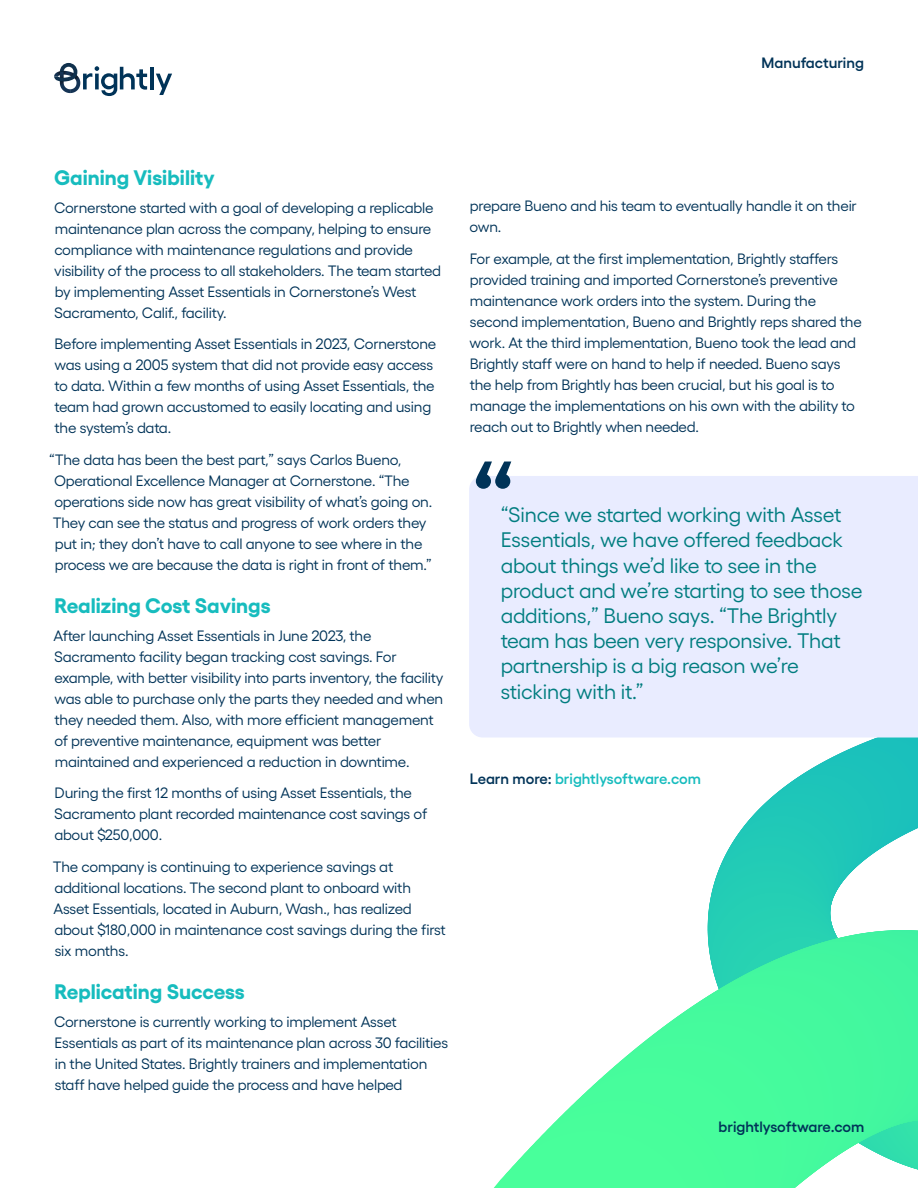
<style>
.page{position:relative;width:918px;height:1188px;background:#fff}
.page>*{position:absolute;margin:0;border:0;box-sizing:border-box;transform-origin:0 0}
.t1{font:700 90px "Yellix";color:#003358}
.t2{font:21px/25.2px "Yellix";letter-spacing:-.01em;color:#017d80}
.t3{font:700 21px "Yellix";color:#17bcbe}
.t4{font:15px/21px "Yellix";letter-spacing:-.015em;color:#003358}
.t5{font:600 15px "Yellix";color:#003358}
.t6{font:600 15px "Yellix";color:#17bcbe}
.s1{color:#003358}
</style>
<div class="page">
<svg style="left:493px;top:738px;width:425px;height:450px"></svg>
<svg style="left:83px;top:66px;width:64px;height:30px"></svg>
<hr style="left:150px;top:67px;width:4px;height:22px;background:#003358">
<svg style="left:156px;top:74px;width:16px;height:21px"></svg>
<svg style="left:54px;top:63px;width:23px;height:30px"></svg>
<div style="left:469px;top:476px;width:449px;height:262px;background:#e9ecff"></div>
<p class="t5" style="left:762px;top:51px;width:104px">Manufacturing</p>
<h2 class="t3" style="left:54px;top:161px;width:162px">Gaining Visibility</h2>
<p class="t4" style="left:54px;top:195px;width:389px">Cornerstone started with a goal of developing a replicable maintenance plan across the company, helping to ensure compliance with maintenance regulations and provide visibility of the process to all stakeholders. The team started by implementing Asset Essentials in Cornerstone’s West Sacramento, Calif., facility.</p>
<p class="t4" style="left:55px;top:332px;width:383px">Before implementing Asset Essentials in 2023, Cornerstone was using a 2005 system that did not provide easy access to data. Within a few months of using Asset Essentials, the team had grown accustomed to easily locating and using the system’s data.</p>
<p class="t4" style="left:49px;top:448px;width:385px">“The data has been the best part,” says Carlos Bueno, Operational Excellence Manager at Cornerstone. “The operations side now has great visibility of what’s going on.<br>They can see the status and progress of work orders they put in; they don’t have to call anyone to see where in the process we are because the data is right in front of them.”</p>
<h2 class="t3" style="left:55px;top:589px;width:217px">Realizing Cost Savings</h2>
<p class="t4" style="left:53px;top:623px;width:392px">After launching Asset Essentials in June 2023, the Sacramento facility began tracking cost savings. For example, with better visibility into parts inventory, the facility was able to purchase only the parts they needed and when they needed them. Also, with more efficient management of preventive maintenance, equipment was better maintained and experienced a reduction in downtime.</p>
<p class="t4" style="left:54px;top:781px;width:375px">During the first 12 months of using Asset Essentials, the<br>Sacramento plant recorded maintenance cost savings of about $250,000.</p>
<p class="t4" style="left:53px;top:855px;width:395px">The company is continuing to experience savings at additional locations. The second plant to onboard with Asset Essentials, located in Auburn, Wash., has realized about $180,000 in maintenance cost savings during the first six months.</p>
<h2 class="t3" style="left:55px;top:975px;width:191px">Replicating Success</h2>
<p class="t4" style="left:54px;top:1010px;width:396px">Cornerstone is currently working to implement Asset Essentials as part of its maintenance plan across 30 facilities in the United States. Brightly trainers and implementation staff have helped guide the process and have helped</p>
<p class="t4" style="left:469px;top:194px;width:389px">prepare Bueno and his team to eventually handle it on their own.</p>
<p class="t4" style="left:470px;top:247px;width:394px">For example, at the first implementation, Brightly staffers provided training and imported Cornerstone’s preventive maintenance work orders into the system. During the second implementation, Bueno and Brightly reps shared the work. At the third implementation, Bueno took the lead and Brightly staff were on hand to help if needed. Bueno says the help from Brightly has been crucial, but his goal is to manage the implementations on his own with the ability to reach out to Brightly when needed.</p>
<h1 class="t1" style="left:471px;top:429px;width:46px">“</h1>
<p class="t2" style="left:501px;top:500px;width:364px">“Since we started working with Asset Essentials, we have offered feedback about things we’d like to see in the product and we’re starting to see those additions,” Bueno says. “The Brightly team has been very responsive. That partnership is a big reason we’re sticking with it.”</p>
<p class="t6" style="left:470px;top:766px;width:233px"><span class="s1">Learn more:</span> brightlysoftware.com</p>
<p class="t5" style="left:719px;top:1115px;width:147px">brightlysoftware.com</p>
</div>
